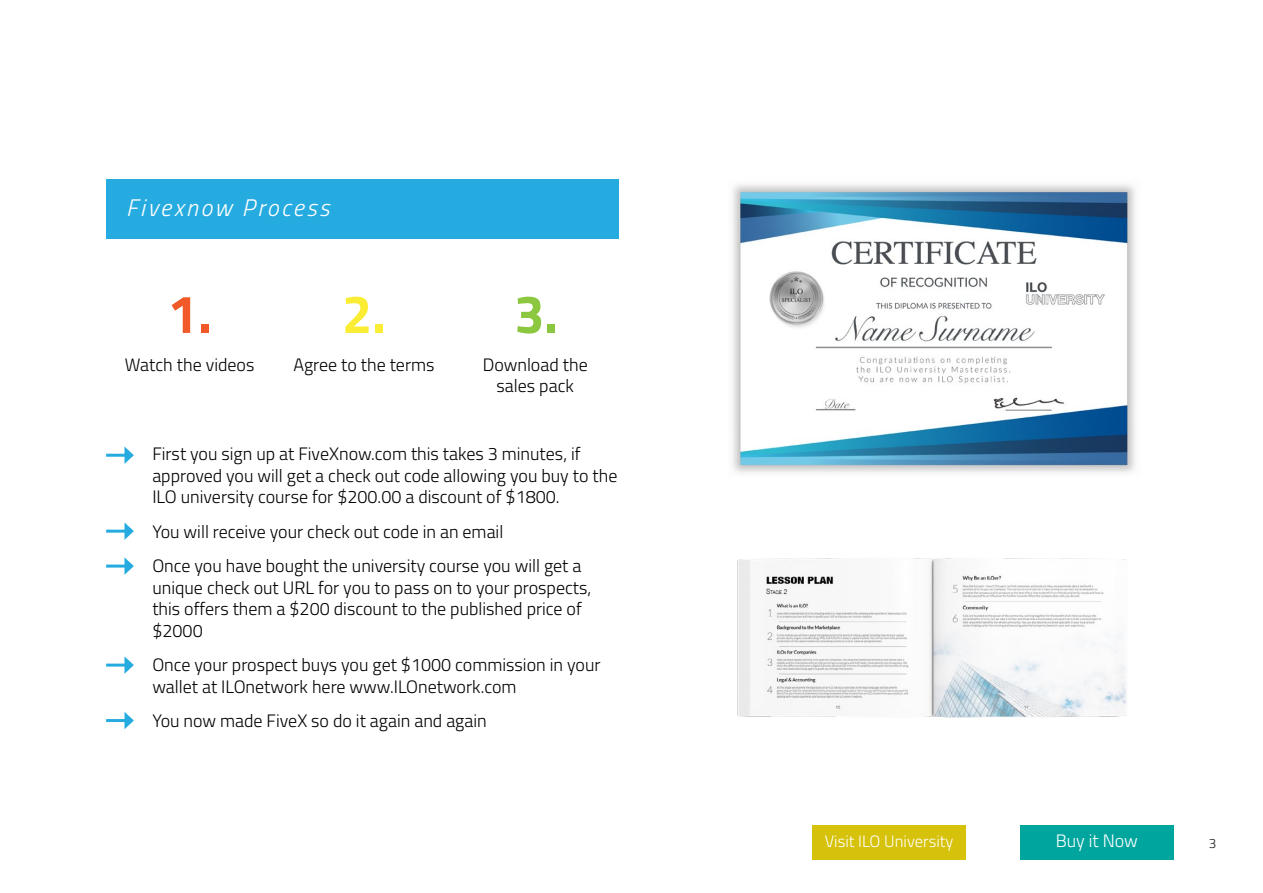
<style>
.page{position:relative;width:1263px;height:893px;background:#fff}
.page>*{position:absolute;margin:0;border:0;box-sizing:border-box;transform-origin:0 0}
.t1{font:700 54px "Titillium";color:#faed33}
.t2{font:700 54px "Titillium";color:#f25929}
.t3{font:italic 300 24px "Titillium";letter-spacing:.1em;color:#fff}
.t4{font:300 18px/21.6px "Titillium";color:#000}
.t5{font:300 18px "Titillium";color:#fff}
.t6{font:300 16.5px "Titillium";color:#fff}
.t7{font:300 13.5px "Titillium";color:#241f21}
.s1{color:#8cc740}
</style>
<div class="page">
<div style="left:106px;top:180px;width:513px;height:59px;background:#26abe0"></div>
<img style="left:733px;top:184px;width:402px;height:289px">
<img style="left:737px;top:558px;width:390px;height:160px">
<div style="left:1020px;top:825px;width:154px;height:35px;background:#00a69e"></div>
<div style="left:812px;top:825px;width:154px;height:35px;background:#d6c20a"></div>
<hr style="left:106px;top:454px;width:21px;height:3px;background:#26abe0">
<svg style="left:124px;top:446px;width:10px;height:18px"></svg>
<hr style="left:106px;top:530px;width:21px;height:3px;background:#26abe0">
<svg style="left:124px;top:522px;width:10px;height:18px"></svg>
<hr style="left:106px;top:565px;width:21px;height:3px;background:#26abe0">
<svg style="left:124px;top:557px;width:10px;height:18px"></svg>
<hr style="left:106px;top:664px;width:21px;height:3px;background:#26abe0">
<svg style="left:124px;top:656px;width:10px;height:18px"></svg>
<hr style="left:106px;top:719px;width:21px;height:3px;background:#26abe0">
<svg style="left:124px;top:712px;width:10px;height:17px"></svg>
<h2 class="t3" style="left:126px;top:191px;width:204px">Fivexnow Process</h2>
<h1 class="t2" style="left:168px;top:273px;width:46px">1.</h1>
<h1 class="t1" style="left:342px;top:273px;width:218px">2. <span class="s1">3.</span></h1>
<p class="t4" style="left:125px;top:353px;width:131px">Watch the videos</p>
<p class="t4" style="left:293px;top:353px;width:143px">Agree to the terms</p>
<p class="t4" style="left:483px;top:353px;width:106px;text-align:center">Download the sales pack</p>
<p class="t4" style="left:152px;top:442px;width:467px">First you sign up at FiveXnow.com this takes 3 minutes, if approved you will get a check out code allowing you buy to the<br>ILO university course for $200.00 a discount of $1800.</p>
<p class="t4" style="left:152px;top:513px;width:430px;line-height:34.3px">You will receive your check out code in an email<br>Once you have bought the university course you will get a</p>
<p class="t4" style="left:152px;top:576px;width:440px">unique check out URL for you to pass on to your prospects, this offers them a $200 discount to the published price of $2000</p>
<p class="t4" style="left:152px;top:653px;width:450px">Once your prospect buys you get $1000 commission in your wallet at ILOnetwork here www.ILOnetwork.com</p>
<p class="t4" style="left:152px;top:709px;width:336px">You now made FiveX so do it again and again</p>
<p class="t6" style="left:825px;top:829px;width:130px">Visit ILO University</p>
<p class="t5" style="left:1056px;top:828px;width:84px">Buy it Now</p>
<p class="t7" style="left:1209px;top:833px;width:9px">3</p>
</div>
